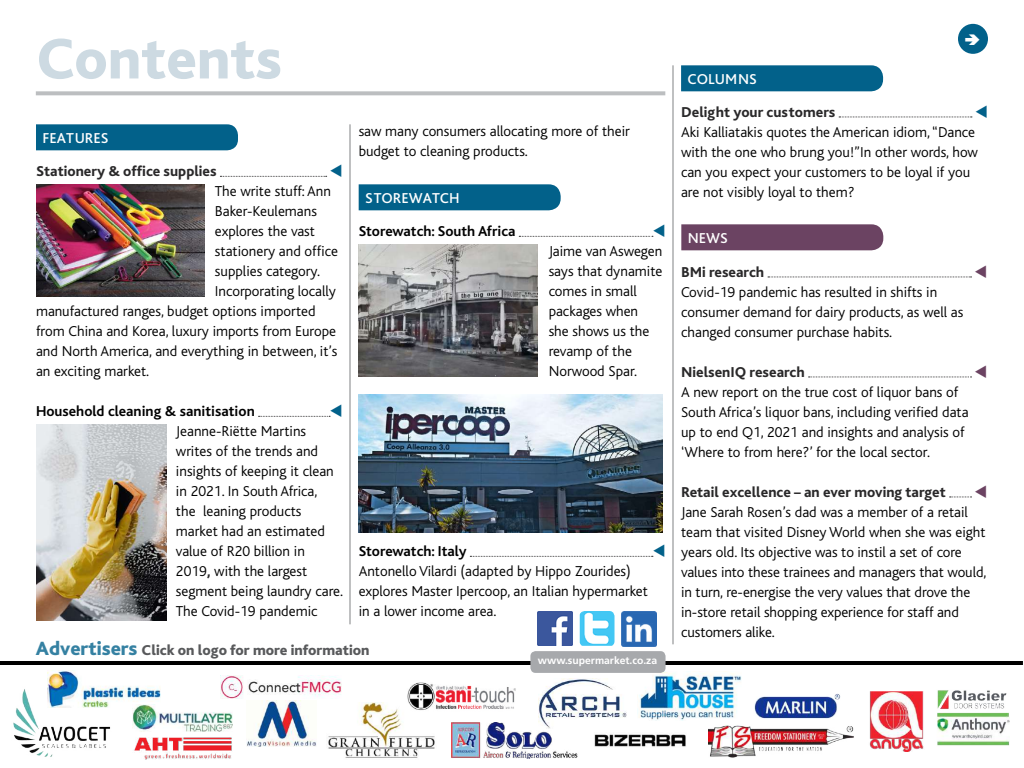
<style>
.page{position:relative;width:1024px;height:768px;background:#fff}
.page>*{position:absolute;margin:0;border:0;box-sizing:border-box;transform-origin:0 0}
.t1{font:800 60px "Bliss Pro";color:#cddae2}
.t2{font:300 15px/20px "Bliss";color:#000}
.t3{font:800 15px "Bliss Pro";color:#292829}
.t4{font:700 15px "Bliss";color:#000}
.t5{font:800 15px "Bliss Pro";color:#58595b}
.t6{font:500 15px "Bliss Pro";color:#fff}
.t7{font:700 10.4px "Frutiger";color:#fff}
.s1{font-family:"Bliss Pro";font-weight:800;color:#292829}
.s2{font-size:20px;color:#3581a2}
</style>
<div class="page">
<img style="left:47px;top:670px;width:114px;height:35px">
<hr style="left:350px;top:124px;width:1px;height:500px;background:#808285">
<hr style="left:673px;top:65px;width:1px;height:579px;background:#808285">
<hr style="left:0;top:661px;width:1023px;height:4px;background:#000">
<div style="left:36px;top:124px;width:202px;height:26px;background:#02618a"></div>
<div style="left:958px;top:24px;width:30px;height:30px;background:#02618a;border-radius:50%"></div>
<svg style="left:36px;top:91px;width:629px;height:4px;background:#c1c3c5"></svg>
<div style="left:681px;top:65px;width:202px;height:26px;background:#02618a"></div>
<div style="left:359px;top:184px;width:202px;height:26px;background:#02618a"></div>
<img style="left:328px;top:702px;width:107px;height:56px">
<img style="left:132px;top:705px;width:101px;height:26px">
<img style="left:144px;top:755px;width:87px;height:5px">
<img style="left:134px;top:737px;width:98px;height:18px">
<img style="left:407px;top:682px;width:109px;height:29px">
<img style="left:637px;top:671px;width:104px;height:49px">
<div style="left:681px;top:224px;width:202px;height:26px;background:#6b4362"></div>
<img style="left:539px;top:679px;width:88px;height:44px">
<img style="left:13px;top:686px;width:99px;height:71px">
<img style="left:937px;top:690px;width:73px;height:56px">
<img style="left:594px;top:734px;width:92px;height:13px">
<img style="left:221px;top:676px;width:120px;height:23px">
<img style="left:246px;top:700px;width:70px;height:47px">
<img style="left:451px;top:723px;width:127px;height:35px">
<img style="left:869px;top:691px;width:55px;height:60px">
<img style="left:709px;top:725px;width:145px;height:33px">
<img style="left:754px;top:694px;width:87px;height:25px">
<img style="left:36px;top:184px;width:168px;height:113px">
<img style="left:36px;top:424px;width:131px;height:196px">
<img style="left:359px;top:245px;width:178px;height:132px">
<img style="left:359px;top:394px;width:304px;height:139px">
<img style="left:538px;top:611px;width:34px;height:35px">
<img style="left:580px;top:611px;width:35px;height:35px">
<div style="left:530px;top:651px;width:136px;height:22px;background:#a7a9ac;border-radius:5px"></div>
<img style="left:622px;top:611px;width:35px;height:35px">
<svg style="left:768px;top:276px;width:204px;height:2px"></svg>
<svg style="left:809px;top:376px;width:163px;height:2px"></svg>
<svg style="left:950px;top:496px;width:22px;height:2px"></svg>
<svg style="left:839px;top:116px;width:134px;height:2px"></svg>
<svg style="left:220px;top:175px;width:108px;height:2px"></svg>
<svg style="left:259px;top:415px;width:72px;height:2px"></svg>
<svg style="left:519px;top:235px;width:135px;height:2px"></svg>
<svg style="left:470px;top:555px;width:184px;height:2px"></svg>
<h1 class="t1" style="left:36px;top:21px;width:248px">Contents</h1>
<p class="t6" style="left:42px;top:128px;width:68px">FEATURES</p>
<p class="t3" style="left:36px;top:162px;width:182px">Stationery &amp; office supplies</p>
<p class="t2" style="left:215px;top:181px;width:117px">The write stuff: Ann</p>
<p class="t2" style="left:215px;top:201px;width:104px">Baker-Keulemans</p>
<p class="t2" style="left:215px;top:221px;width:102px">explores the vast</p>
<p class="t2" style="left:215px;top:241px;width:125px">stationery and office</p>
<p class="t2" style="left:215px;top:261px;width:107px">supplies category.</p>
<p class="t2" style="left:215px;top:281px;width:122px">Incorporating locally</p>
<p class="t2" style="left:36px;top:301px;width:281px">manufactured ranges, budget options imported</p>
<p class="t2" style="left:36px;top:321px;width:302px">from China and Korea, luxury imports from Europe</p>
<p class="t2" style="left:36px;top:341px;width:303px">and North America, and everything in between, it’s</p>
<p class="t2" style="left:36px;top:361px;width:115px">an exciting market.</p>
<p class="t4" style="left:36px;top:403px;width:220px">Household cleaning &amp; sanitisation</p>
<p class="t2" style="left:176px;top:421px;width:169px">Jeanne-Riëtte Martins writes of the trends and insights of keeping it clean in 2021. In South Africa,<br>the leaning products market had an estimated value of R20 billion in<br>2019<span class="s1">,</span> with the largest segment being laundry care.<br>The Covid-19 pandemic</p>
<p class="t2" style="left:359px;top:121px;width:273px">saw many consumers allocating more of their budget to cleaning products.</p>
<p class="t6" style="left:365px;top:188px;width:96px">STOREWATCH</p>
<p class="t4" style="left:359px;top:223px;width:158px">Storewatch: South Africa</p>
<p class="t2" style="left:549px;top:241px;width:115px">Jaime van Aswegen says that dynamite comes in small packages when<br>she shows us the revamp of the<br>Norwood Spar.</p>
<p class="t4" style="left:359px;top:543px;width:109px">Storewatch: Italy</p>
<p class="t2" style="left:359px;top:561px;width:291px">Antonello Vilardi (adapted by Hippo Zourides) explores Master Ipercoop, an Italian hypermarket in a lower income area.</p>
<p class="t5" style="left:36px;top:640px;width:335px"><span class="s2">Advertisers</span> Click on logo for more information</p>
<p class="t7" style="left:538px;top:654px;width:121px">www.supermarket.co.za</p>
<p class="t6" style="left:688px;top:69px;width:71px">COLUMNS</p>
<p class="t3" style="left:681px;top:102px;width:156px">Delight your customers</p>
<p class="t2" style="left:681px;top:122px;width:298px">Aki Kalliatakis quotes the American idiom, “Dance with the one who brung you!”In other words, how can you expect your customers to be loyal if you are not visibly loyal to them?</p>
<p class="t6" style="left:688px;top:228px;width:42px">NEWS</p>
<p class="t3" style="left:681px;top:262px;width:85px">BMi research</p>
<p class="t2" style="left:681px;top:282px;width:284px">Covid-19 pandemic has resulted in shifts in consumer demand for dairy products, as well as changed consumer purchase habits.</p>
<p class="t3" style="left:681px;top:362px;width:125px">NielsenIQ research</p>
<p class="t2" style="left:681px;top:382px;width:289px">A new report on the true cost of liquor bans of South Africa’s liquor bans, including verified data up to end Q1, 2021 and insights and analysis of ‘Where to from here?’ for the local sector.</p>
<p class="t3" style="left:681px;top:482px;width:266px">Retail excellence – an ever moving target</p>
<p class="t2" style="left:681px;top:502px;width:307px">Jane Sarah Rosen’s dad was a member of a retail team that visited Disney World when she was eight years old. Its objective was to instil a set of core values into these trainees and managers that would, in turn, re-energise the very values that drove the in-store retail shopping experience for staff and customers alike.</p>
</div>
